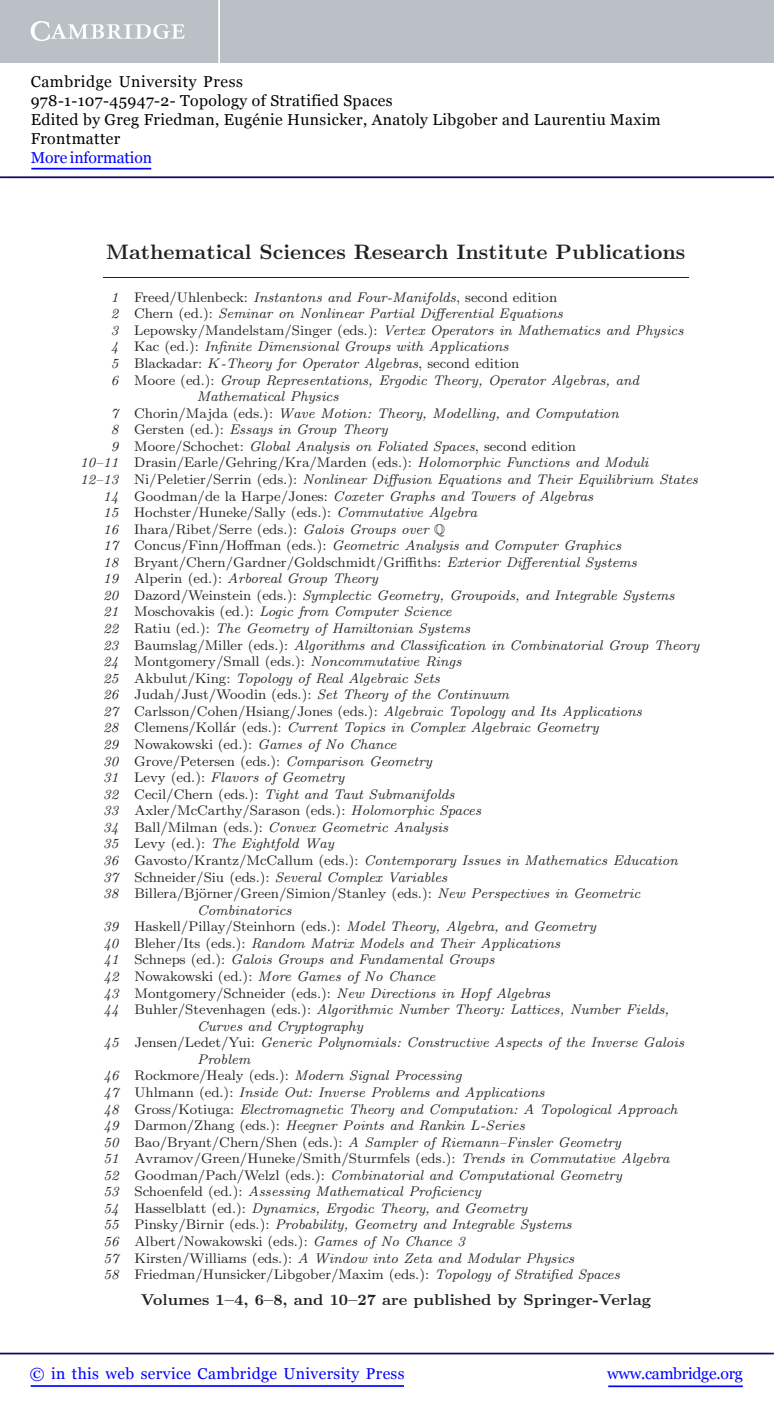
<style>
.page{position:relative;width:774px;height:1415px;background:#fff}
.page>*{position:absolute;margin:0;border:0;box-sizing:border-box;transform-origin:0 0}
.t1{font:21px "CMBX10";color:#231f20}
.t2{font:15.75px/18.9px "Georgia";letter-spacing:.025em;color:#000}
.t3{font:15.75px "CMBX9";color:#231f20}
.t4{font:15.75px "Georgia";letter-spacing:.025em;color:#00f}
.t5{font:15.75px "Georgia";letter-spacing:-.015em;color:#00f}
.t6{font:15.75px "Georgia";letter-spacing:-.01em;color:#00f}
.t7{font:14px/16.6px "CMTI8";color:#231f20}
.t8{font:14px/16.6px "CMR8";color:#231f20}
.s1{font-family:"CMTI8"}
.s2{font-family:"CMR8"}
.s3{font-family:"CMMI8"}
.s4{font-family:"Te X msbm 8"}
</style>
<div class="page">
<hr style="left:103px;top:277px;width:586px;height:1px;background:#231f20">
<hr style="left:608px;top:1385px;width:135px;height:2px;background:#00f">
<hr style="left:0;top:1352px;width:774px;height:2px;background:#150666">
<hr style="left:31px;top:1385px;width:373px;height:2px;background:#00f">
<div style="left:0;top:0;width:774px;height:63px;background:#bac0c6"></div>
<svg style="left:31px;top:21px;width:154px;height:20px"></svg>
<hr style="left:218px;top:0;width:2px;height:63px;background:#fff">
<hr style="left:0;top:176px;width:774px;height:2px;background:#150666">
<hr style="left:31px;top:168px;width:120px;height:1px;background:#00f">
<p class="t2" style="left:31px;top:73px;width:632px">Cambridge University Press<br>978-1-107-45947-2- Topology of Stratified Spaces<br>Edited by Greg Friedman, Eugénie Hunsicker, Anatoly Libgober and Laurentiu Maxim Frontmatter</p>
<p class="t6" style="left:31px;top:148px;width:123px">More information</p>
<h1 class="t1" style="left:106px;top:244px;width:581px">Mathematical Sciences Research Institute Publications</h1>
<p class="t8" style="left:111px;top:290px;width:448px"><span class="s1">1</span> Freed/Uhlenbeck: <span class="s1">Instantons and Four-Manifolds</span>, second edition</p>
<p class="t7" style="left:111px;top:306px;width:454px">2 <span class="s2">Chern (ed.):</span> Seminar on Nonlinear Partial Differential Equations</p>
<p class="t7" style="left:111px;top:323px;width:574px">3 <span class="s2">Lepowsky/Mandelstam/Singer (eds.):</span> Vertex Operators in Mathematics and Physics</p>
<p class="t7" style="left:111px;top:339px;width:400px">4 <span class="s2">Kac (ed.):</span> Infinite Dimensional Groups with Applications</p>
<p class="t7" style="left:111px;top:356px;width:410px">5 <span class="s2">Blackadar:</span> <span class="s3">K</span>-Theory for Operator Algebras<span class="s2">, second edition</span></p>
<p class="t7" style="left:111px;top:373px;width:530px">6 <span class="s2">Moore (ed.):</span> Group Representations, Ergodic Theory, Operator Algebras, and</p>
<p class="t7" style="left:197px;top:389px;width:143px">Mathematical Physics</p>
<p class="t7" style="left:111px;top:406px;width:510px">7 <span class="s2">Chorin/Majda (eds.):</span> Wave Motion: Theory, Modelling, and Computation</p>
<p class="t7" style="left:111px;top:422px;width:278px">8 <span class="s2">Gersten (ed.):</span> Essays in Group Theory</p>
<p class="t7" style="left:111px;top:439px;width:467px">9 <span class="s2">Moore/Schochet:</span> Global Analysis on Foliated Spaces<span class="s2">, second edition</span></p>
<p class="t8" style="left:80px;top:455px;width:570px"><span class="s1">10–11</span> Drasin/Earle/Gehring/Kra/Marden (eds.): <span class="s1">Holomorphic Functions and Moduli</span></p>
<p class="t7" style="left:103px;top:472px;width:596px;text-indent:-23px">12–13 <span class="s2">Ni/Peletier/Serrin (eds.):</span> Nonlinear Diffusion Equations and Their Equilibrium States<br>14 <span class="s2">Goodman/de la Harpe/Jones:</span> Coxeter Graphs and Towers of Algebras</p>
<p class="t8" style="left:103px;top:505px;width:375px"><span class="s1">15</span> Hochster/Huneke/Sally (eds.): <span class="s1">Commutative Algebra<br>16</span> Ihara/Ribet/Serre (eds.): <span class="s1">Galois Groups over</span> <span class="s4">Q</span></p>
<p class="t7" style="left:103px;top:538px;width:520px">17 <span class="s2">Concus/Finn/Hoffman (eds.):</span> Geometric Analysis and Computer Graphics</p>
<p class="t8" style="left:103px;top:555px;width:535px"><span class="s1">18</span> Bryant/Chern/Gardner/Goldschmidt/Griffiths: <span class="s1">Exterior Differential Systems</span></p>
<p class="t7" style="left:103px;top:571px;width:598px">19 <span class="s2">Alperin (ed.):</span> Arboreal Group Theory<br>20 <span class="s2">Dazord/Weinstein (eds.):</span> Symplectic Geometry, Groupoids, and Integrable Systems<br>21 <span class="s2">Moschovakis (ed.):</span> Logic from Computer Science<br>22 <span class="s2">Ratiu (ed.):</span> The Geometry of Hamiltonian Systems<br>23 <span class="s2">Baumslag/Miller (eds.):</span> Algorithms and Classification in Combinatorial Group Theory</p>
<p class="t8" style="left:103px;top:654px;width:360px"><span class="s1">24</span> Montgomery/Small (eds.): <span class="s1">Noncommutative Rings</span></p>
<p class="t7" style="left:103px;top:671px;width:540px">25 <span class="s2">Akbulut/King:</span> Topology of Real Algebraic Sets<br>26 <span class="s2">Judah/Just/Woodin (eds.):</span> Set Theory of the Continuum<br>27 <span class="s2">Carlsson/Cohen/Hsiang/Jones (eds.):</span> Algebraic Topology and Its Applications 28 <span class="s2">Clemens/Koll´ar (eds.):</span> Current Topics in Complex Algebraic Geometry<br>29 <span class="s2">Nowakowski (ed.):</span> Games of No Chance</p>
<p class="t8" style="left:103px;top:754px;width:330px"><span class="s1">30</span> Grove/Petersen (eds.): <span class="s1">Comparison Geometry</span></p>
<p class="t7" style="left:103px;top:770px;width:353px">31 <span class="s2">Levy (ed.):</span> Flavors of Geometry<br>32 <span class="s2">Cecil/Chern (eds.):</span> Tight and Taut Submanifolds</p>
<p class="t8" style="left:103px;top:803px;width:379px"><span class="s1">33</span> Axler/McCarthy/Sarason (eds.): <span class="s1">Holomorphic Spaces</span></p>
<p class="t7" style="left:103px;top:820px;width:576px">34 <span class="s2">Ball/Milman (eds.):</span> Convex Geometric Analysis<br>35 <span class="s2">Levy (ed.):</span> The Eightfold Way<br>36 <span class="s2">Gavosto/Krantz/McCallum (eds.):</span> Contemporary Issues in Mathematics Education 37 <span class="s2">Schneider/Siu (eds.):</span> Several Complex Variables</p>
<p class="t8" style="left:103px;top:886px;width:538px"><span class="s1">38</span> Billera/Bj¨orner/Green/Simion/Stanley (eds.): <span class="s1">New Perspectives in Geometric</span></p>
<p class="t7" style="left:197px;top:903px;width:96px">Combinatorics</p>
<p class="t7" style="left:103px;top:919px;width:494px">39 <span class="s2">Haskell/Pillay/Steinhorn (eds.):</span> Model Theory, Algebra, and Geometry</p>
<p class="t7" style="left:103px;top:936px;width:458px">40 <span class="s2">Bleher/Its (eds.):</span> Random Matrix Models and Their Applications</p>
<p class="t7" style="left:103px;top:952px;width:393px">41 <span class="s2">Schneps (ed.):</span> Galois Groups and Fundamental Groups</p>
<p class="t7" style="left:103px;top:969px;width:334px">42 <span class="s2">Nowakowski (ed.):</span> More Games of No Chance</p>
<p class="t7" style="left:103px;top:985px;width:448px">43 <span class="s2">Montgomery/Schneider (eds.):</span> New Directions in Hopf Algebras</p>
<p class="t7" style="left:103px;top:1002px;width:567px">44 <span class="s2">Buhler/Stevenhagen (eds.):</span> Algorithmic Number Theory: Lattices, Number Fields,</p>
<p class="t7" style="left:197px;top:1019px;width:167px">Curves and Cryptography</p>
<p class="t7" style="left:103px;top:1035px;width:582px">45 <span class="s2">Jensen/Ledet/Yui:</span> Generic Polynomials: Constructive Aspects of the Inverse Galois</p>
<p class="t7" style="left:197px;top:1052px;width:55px">Problem</p>
<p class="t7" style="left:103px;top:1068px;width:360px">46 <span class="s2">Rockmore/Healy (eds.):</span> Modern Signal Processing</p>
<p class="t7" style="left:103px;top:1085px;width:443px">47 <span class="s2">Uhlmann (ed.):</span> Inside Out: Inverse Problems and Applications</p>
<p class="t7" style="left:103px;top:1101px;width:576px">48 <span class="s2">Gross/Kotiuga:</span> Electromagnetic Theory and Computation: A Topological Approach</p>
<p class="t7" style="left:103px;top:1118px;width:423px">49 <span class="s2">Darmon/Zhang (eds.):</span> Heegner Points and Rankin <span class="s3">L</span>-Series</p>
<p class="t7" style="left:103px;top:1134px;width:519px">50 <span class="s2">Bao/Bryant/Chern/Shen (eds.):</span> A Sampler of Riemann–Finsler Geometry</p>
<p class="t8" style="left:103px;top:1151px;width:567px"><span class="s1">51</span> Avramov/Green/Huneke/Smith/Sturmfels (eds.): <span class="s1">Trends in Commutative Algebra</span></p>
<p class="t7" style="left:103px;top:1168px;width:520px">52 <span class="s2">Goodman/Pach/Welzl (eds.):</span> Combinatorial and Computational Geometry 53 <span class="s2">Schoenfeld (ed.):</span> Assessing Mathematical Proficiency<br>54 <span class="s2">Hasselblatt (ed.):</span> Dynamics, Ergodic Theory, and Geometry<br>55 <span class="s2">Pinsky/Birnir (eds.):</span> Probability, Geometry and Integrable Systems</p>
<p class="t8" style="left:103px;top:1234px;width:363px"><span class="s1">56</span> Albert/Nowakowski (eds.): <span class="s1">Games of No Chance 3</span></p>
<p class="t7" style="left:103px;top:1250px;width:472px">57 <span class="s2">Kirsten/Williams (eds.):</span> A Window into Zeta and Modular Physics</p>
<p class="t8" style="left:104px;top:1267px;width:518px"><span class="s1">58</span> Friedman/Hunsicker/Libgober/Maxim (eds.): <span class="s1">Topology of Stratified Spaces</span></p>
<p class="t3" style="left:141px;top:1294px;width:512px">Volumes 1–4, 6–8, and 10–27 are published by Springer-Verlag</p>
<p class="t4" style="left:30px;top:1364px;width:376px">© in this web service Cambridge University Press</p>
<p class="t5" style="left:607px;top:1364px;width:137px">www.cambridge.org</p>
</div>
